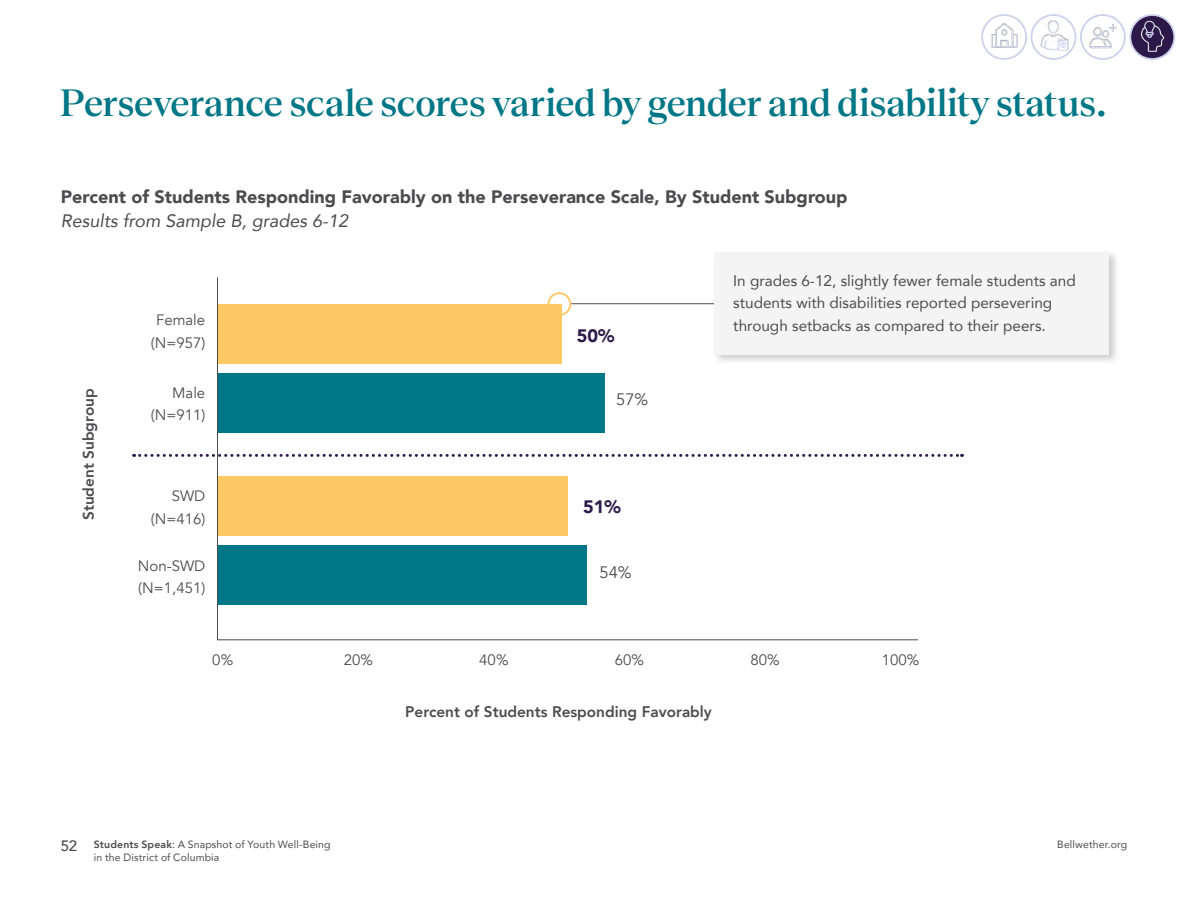
<style>
.page{position:relative;width:1188px;height:918px;background:#fff}
.page>*{position:absolute;margin:0;border:0;box-sizing:border-box;transform-origin:0 0}
.t1{font:500 39.75px "Teodor";letter-spacing:-.015em;color:#007786}
.t2{font:900 18px "Avenir";color:#4c4c4e}
.t3{font:italic 18px "Avenir";color:#4c4c4e}
.t4{font:900 18px "Avenir";color:#2d1949}
.t5{font:16.5px "Avenir";color:#4c4c4e}
.t6{font:15.3px/22.4px "Avenir";color:#4c4c4e}
.t7{font:800 15.3px "Avenir";color:#4c4c4e}
.t8{font:15px/22.5px "Avenir";color:#4c4c4e;text-align:right}
.t9{font:10.5px "Avenir";letter-spacing:.01em;color:#4c4c4e}
.s1{font-weight:500;font-size:15px}
.s2{font-weight:800}
</style>
<div class="page">
<svg style="left:1130px;top:15px;width:44px;height:44px"></svg>
<div style="left:1129px;top:14px;width:46px;height:46px;border:2px solid #ccd2eb;border-radius:50%"></div>
<img style="left:1140px;top:21px;width:25px;height:31px">
<div style="left:1080px;top:14px;width:46px;height:46px;border:2px solid #ccd2eb;border-radius:50%"></div>
<img style="left:1089px;top:24px;width:28px;height:25px">
<div style="left:1031px;top:14px;width:45px;height:46px;border:2px solid #ccd2eb;border-radius:50%"></div>
<img style="left:1040px;top:20px;width:28px;height:31px">
<svg style="left:982px;top:15px;width:44px;height:44px"></svg>
<div style="left:981px;top:14px;width:46px;height:46px;border:2px solid #ccd2eb;border-radius:50%"></div>
<img style="left:987px;top:21px;width:34px;height:29px">
<hr style="left:217px;top:639px;width:701px;height:1px;background:#4c4c4e">
<div style="left:217px;top:304px;width:345px;height:59px;background:#fec863"></div>
<div style="left:217px;top:373px;width:388px;height:59px;background:#007786"></div>
<div style="left:217px;top:477px;width:351px;height:59px;background:#fec863"></div>
<div style="left:218px;top:545px;width:369px;height:60px;background:#007786"></div>
<hr style="left:217px;top:277px;width:1px;height:363px;background:#4c4c4e">
<svg style="left:134px;top:454px;width:829px;height:3px"></svg>
<div style="left:548px;top:292px;width:23px;height:24px;border:2px solid #fec863;border-radius:50%"></div>
<hr style="left:571px;top:303px;width:324px;height:1px;background:#4c4c4e">
<div style="left:712px;top:250px;width:408px;height:116px;background:#000;opacity:.2"></div>
<div style="left:714px;top:252px;width:395px;height:102px;background:#f4f4f4"></div>
<h1 class="t1" style="left:59px;top:74px;width:1049px">Perseverance scale scores varied by gender and disability status.</h1>
<p class="t2" style="left:61px;top:181px;width:788px">Percent of Students Responding Favorably on the Perseverance Scale, By Student Subgroup</p>
<p class="t3" style="left:61px;top:209px;width:289px">Results from Sample B, grades 6-12</p>
<p class="t7" style="left:77px;top:520px;width:133px;rotate:-90deg">Student Subgroup</p>
<p class="t8" style="left:151px;top:309px;width:56px;text-align:center">Female (N=957)</p>
<p class="t8" style="left:151px;top:382px;width:56px">Male (N=911)</p>
<p class="t8" style="left:151px;top:485px;width:56px">SWD (N=416)</p>
<p class="t8" style="left:138px;top:555px;width:69px;text-align:left">Non-SWD (N=1,451)</p>
<p class="t8" style="left:212px;top:649px;width:22px">0%</p>
<p class="t4" style="left:577px;top:320px;width:39px">50%</p>
<p class="t5" style="left:616px;top:390px;width:34px">57%</p>
<p class="t4" style="left:583px;top:491px;width:39px">51%</p>
<p class="t5" style="left:600px;top:563px;width:34px">54%</p>
<p class="t6" style="left:733px;top:269px;width:344px">In grades 6-12, slightly fewer female students and students with disabilities reported persevering through setbacks as compared to their peers.</p>
<p class="t8" style="left:344px;top:649px;width:31px">20%</p>
<p class="t8" style="left:479px;top:649px;width:31px">40%</p>
<p class="t8" style="left:615px;top:649px;width:31px">60%</p>
<p class="t8" style="left:750px;top:649px;width:31px">80%</p>
<p class="t8" style="left:882px;top:649px;width:39px">100%</p>
<p class="t7" style="left:405px;top:700px;width:308px">Percent of Students Responding Favorably</p>
<p class="t9" style="left:61px;top:835px;width:271px"><span class="s1">52</span> <span class="s2">Students Speak</span>: A Snapshot of Youth Well-Being</p>
<p class="t9" style="left:1057px;top:835px;width:71px">Bellwether.org</p>
<p class="t9" style="left:94px;top:849px;width:127px">in the District of Columbia</p>
</div>
